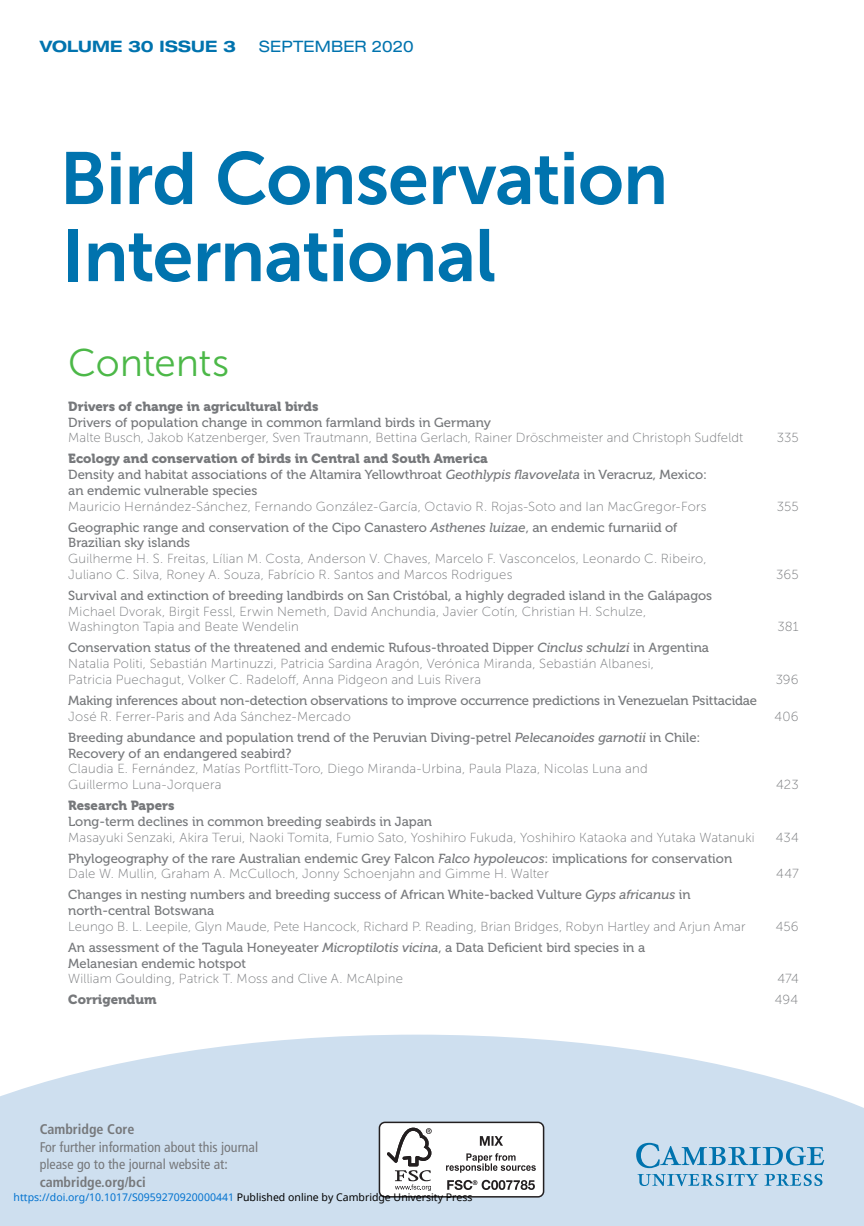
<style>
.page{position:relative;width:864px;height:1226px;background:#fff}
.page>*{position:absolute;margin:0;border:0;box-sizing:border-box;transform-origin:0 0}
.t1{font:73.5px/77px "Museo Sans 700";letter-spacing:-.015em;color:#0073ae}
.t2{font:38.5px "Museo Sans 300";letter-spacing:-.01em;color:#4cb848}
.t3{font:700 expanded 15.75px "Helvetica Neue";letter-spacing:.01em;color:#0073ae}
.t4{font:expanded 15.75px "Helvetica Neue";letter-spacing:.005em;color:#0073ae}
.t5{font:condensed 14px/17.5px "Frutiger";color:#76787b}
.t6{font:700 condensed 14px "Frutiger";color:#76787b}
.t7{font:13.12px/15.8px "Museo Sans 100";letter-spacing:.015em;color:#76787b}
.t8{font:13.12px/15.8px "Museo 500";color:#76787b}
.t9{font:13.12px "Museo 900";color:#76787b}
.t10{font:10.5px "Noto Sans";color:#0172cf}
.s1{font-style:italic}
.s2{color:#000}
</style>
<div class="page">
<svg style="left:0;top:1034px;width:863px;height:191px;fill:#cedfef"></svg>
<svg style="left:636px;top:1142px;width:187px;height:43px"></svg>
<div style="left:379px;top:1122px;width:164px;height:74px;background:#fff;border-radius:6px"></div>
<div style="left:378px;top:1121px;width:166px;height:76px;border:2px solid #231f20;border-radius:6px"></div>
<svg style="left:479px;top:1136px;width:24px;height:9px"></svg>
<svg style="left:446px;top:1153px;width:89px;height:19px"></svg>
<svg style="left:447px;top:1179px;width:87px;height:10px"></svg>
<svg style="left:387px;top:1127px;width:44px;height:63px"></svg>
<p class="t3" style="left:40px;top:37px;width:198px">VOLUME 30 ISSUE 3</p>
<p class="t4" style="left:259px;top:37px;width:156px">SEPTEMBER 2020</p>
<h1 class="t1" style="left:60px;top:140px;width:610px">Bird Conservation<br>International</h1>
<h2 class="t2" style="left:68px;top:342px;width:162px">Contents</h2>
<p class="t9" style="left:68px;top:399px;width:252px">Drivers of change in agricultural birds</p>
<p class="t8" style="left:68px;top:414px;width:424px">Drivers of population change in common farmland birds in Germany</p>
<p class="t7" style="left:68px;top:430px;width:676px">Malte Busch, Jakob Katzenberger, Sven Trautmann, Bettina Gerlach, Rainer Dröschmeister and Christoph Sudfeldt</p>
<p class="t7" style="left:776px;top:430px;width:23px">335</p>
<p class="t9" style="left:68px;top:451px;width:421px">Ecology and conservation of birds in Central and South America</p>
<p class="t8" style="left:68px;top:467px;width:640px">Density and habitat associations of the Altamira Yellowthroat <span class="s1">Geothlypis flavovelata</span> in Veracruz, Mexico: an endemic vulnerable species</p>
<p class="t7" style="left:68px;top:498px;width:639px">Mauricio Hernández-Sánchez, Fernando González-García, Octavio R. Rojas-Soto and Ian MacGregor-Fors</p>
<p class="t7" style="left:776px;top:498px;width:24px">355</p>
<p class="t8" style="left:68px;top:519px;width:610px">Geographic range and conservation of the Cipo Canastero <span class="s1">Asthenes luizae</span>, an endemic furnariid of<br>Brazilian sky islands</p>
<p class="t7" style="left:68px;top:551px;width:639px">Guilherme H. S. Freitas, Lílian M. Costa, Anderson V. Chaves, Marcelo F. Vasconcelos, Leonardo C. Ribeiro,<br>Juliano C. Silva, Roney A. Souza, Fabrício R. Santos and Marcos Rodrigues</p>
<p class="t7" style="left:775px;top:566px;width:24px">365</p>
<p class="t8" style="left:68px;top:587px;width:645px">Survival and extinction of breeding landbirds on San Cristóbal, a highly degraded island in the Galápagos</p>
<p class="t7" style="left:68px;top:603px;width:579px">Michael Dvorak, Birgit Fessl, Erwin Nemeth, David Anchundia, Javier Cotín, Christian H. Schulze,<br>Washington Tapia and Beate Wendelin</p>
<p class="t8" style="left:68px;top:640px;width:642px">Conservation status of the threatened and endemic Rufous-throated Dipper <span class="s1">Cinclus schulzi</span> in Argentina</p>
<p class="t7" style="left:68px;top:656px;width:587px">Natalia Politi, Sebastián Martinuzzi, Patricia Sardina Aragón, Verónica Miranda, Sebastián Albanesi,<br>Patricia Puechagut, Volker C. Radeloff, Anna Pidgeon and Luis Rivera</p>
<p class="t7" style="left:777px;top:619px;width:23px">381</p>
<p class="t7" style="left:775px;top:671px;width:25px">396</p>
<p class="t8" style="left:68px;top:692px;width:690px">Making inferences about non-detection observations to improve occurrence predictions in Venezuelan Psittacidae</p>
<p class="t7" style="left:68px;top:708px;width:284px">José R. Ferrer-Paris and Ada Sánchez-Mercado</p>
<p class="t7" style="left:774px;top:708px;width:26px">406</p>
<p class="t8" style="left:68px;top:729px;width:633px">Breeding abundance and population trend of the Peruvian Diving-petrel <span class="s1">Pelecanoides garnotii</span> in Chile:<br>Recovery of an endangered seabird?</p>
<p class="t7" style="left:68px;top:761px;width:580px">Claudia E. Fernández, Matías Portflitt-Toro, Diego Miranda-Urbina, Paula Plaza, Nicolas Luna and<br>Guillermo Luna-Jorquera</p>
<p class="t7" style="left:776px;top:776px;width:24px">423</p>
<p class="t9" style="left:68px;top:798px;width:108px">Research Papers</p>
<p class="t8" style="left:68px;top:813px;width:365px">Long-term declines in common breeding seabirds in Japan</p>
<p class="t7" style="left:68px;top:829px;width:687px">Masayuki Senzaki, Akira Terui, Naoki Tomita, Fumio Sato, Yoshihiro Fukuda, Yoshihiro Kataoka and Yutaka Watanuki</p>
<p class="t7" style="left:775px;top:829px;width:24px">434</p>
<p class="t8" style="left:68px;top:850px;width:665px">Phylogeography of the rare Australian endemic Grey Falcon <span class="s1">Falco hypoleucos</span>: implications for conservation</p>
<p class="t7" style="left:68px;top:866px;width:482px">Dale W. Mullin, Graham A. McCulloch, Jonny Schoenjahn and Gimme H. Walter</p>
<p class="t7" style="left:776px;top:866px;width:24px">447</p>
<p class="t8" style="left:68px;top:887px;width:623px">Changes in nesting numbers and breeding success of African White-backed Vulture <span class="s1">Gyps africanus</span> in north-central Botswana</p>
<p class="t7" style="left:68px;top:918px;width:678px">Leungo B. L. Leepile, Glyn Maude, Pete Hancock, Richard P. Reading, Brian Bridges, Robyn Hartley and Arjun Amar</p>
<p class="t7" style="left:775px;top:918px;width:24px">456</p>
<p class="t8" style="left:68px;top:939px;width:578px">An assessment of the Tagula Honeyeater <span class="s1">Microptilotis vicina</span>, a Data Deficient bird species in a<br>Melanesian endemic hotspot</p>
<p class="t7" style="left:68px;top:971px;width:336px">William Goulding, Patrick T. Moss and Clive A. McAlpine</p>
<p class="t7" style="left:777px;top:971px;width:23px">474</p>
<p class="t9" style="left:68px;top:992px;width:90px">Corrigendum</p>
<p class="t7" style="left:774px;top:992px;width:25px">494</p>
<p class="t6" style="left:40px;top:1120px;width:96px">Cambridge Core</p>
<p class="t5" style="left:40px;top:1137px;width:220px">For further information about this journal please go to the journal website at:</p>
<p class="t6" style="left:40px;top:1173px;width:107px">cambridge.org/bci</p>
<p class="t10" style="left:14px;top:1189px;width:460px">https://doi.org/10.1017/S0959270920000441 <span class="s2">Published online by Cambridge University Press</span></p>
</div>
